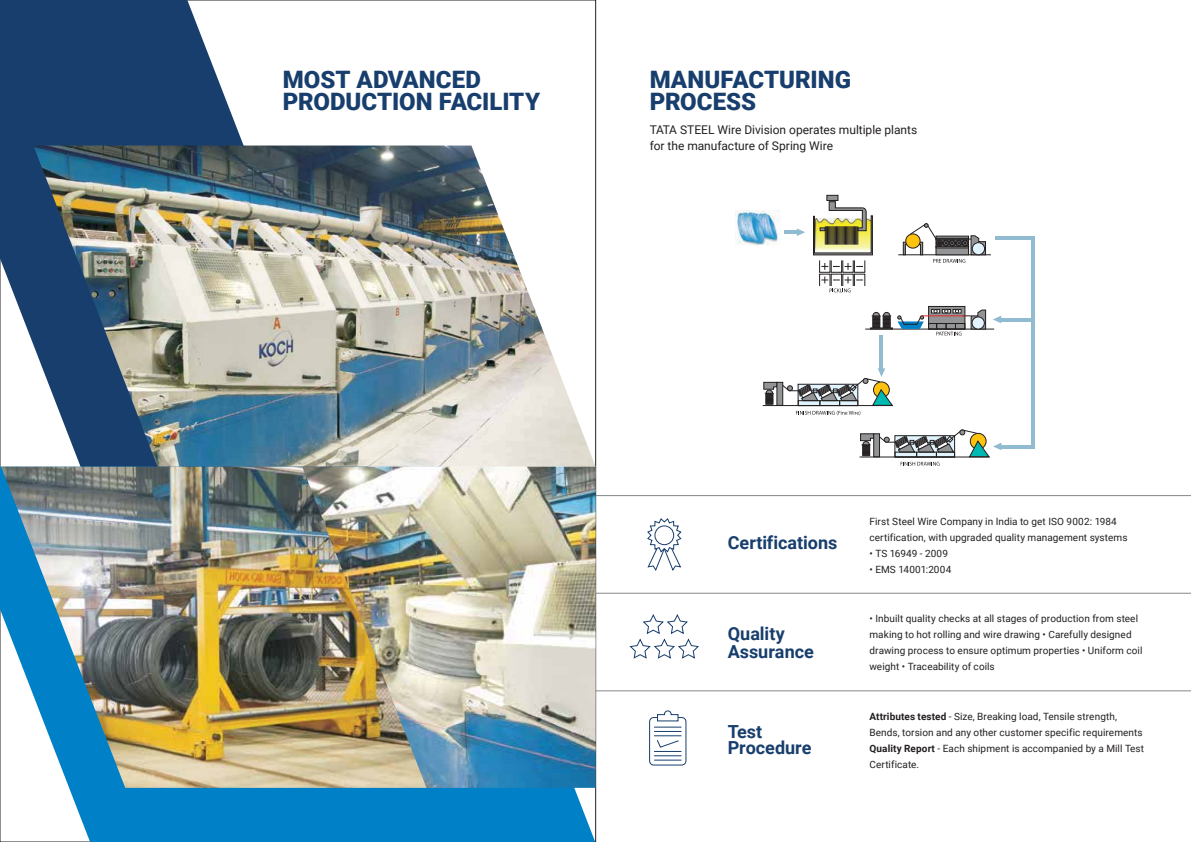
<style>
.page{position:relative;width:1191px;height:842px;background:#fff}
.page>*{position:absolute;margin:0;border:0;box-sizing:border-box;transform-origin:0 0}
.t1{font:900 24px/22px "Roboto";color:#183e6d}
.t2{font:700 18px/18px "Roboto";color:#183e6d}
.t3{font:12px/16px "Roboto";letter-spacing:-.005em;color:#231f20}
.t4{font:10px/16px "Roboto";letter-spacing:.005em;color:#231f20}
.s1{font-weight:700}
</style>
<div class="page">
<svg style="left:0;top:0;width:413px;height:467px;fill:#183e6d"></svg>
<svg style="left:0;top:467px;width:595px;height:375px;background:#2692cd"></svg>
<img style="left:33px;top:146px;width:562px;height:321px">
<img style="left:1px;top:467px;width:301px;height:321px">
<img style="left:302px;top:467px;width:293px;height:321px">
<img style="left:735px;top:210px;width:44px;height:35px">
<hr style="left:784px;top:230px;width:13px;height:4px;background:#90bbd0">
<svg style="left:796px;top:228px;width:9px;height:8px"></svg>
<div style="left:819px;top:274px;width:11px;height:12px;border:1px solid #231f20"></div>
<div style="left:842px;top:274px;width:11px;height:12px;border:1px solid #231f20"></div>
<svg style="left:821px;top:277px;width:42px;height:15px"></svg>
<svg style="left:826px;top:195px;width:12px;height:6px"></svg>
<div style="left:819px;top:260px;width:11px;height:12px;border:1px solid #231f20"></div>
<svg style="left:821px;top:263px;width:42px;height:7px"></svg>
<svg style="left:813px;top:201px;width:59px;height:54px"></svg>
<hr style="left:879px;top:335px;width:4px;height:34px;background:#90bbd0">
<hr style="left:1000px;top:318px;width:34px;height:3px;background:#90bbd0">
<svg style="left:993px;top:316px;width:8px;height:7px"></svg>
<svg style="left:1030px;top:240px;width:4px;height:205px"></svg>
<hr style="left:995px;top:236px;width:39px;height:4px;background:#90bbd0">
<hr style="left:1001px;top:445px;width:33px;height:3px;background:#90bbd0">
<hr style="left:762px;top:405px;width:130px;height:1px;background:#231f20">
<svg style="left:860px;top:434px;width:13px;height:23px"></svg>
<svg style="left:873px;top:434px;width:6px;height:23px"></svg>
<hr style="left:859px;top:457px;width:130px;height:1px;background:#231f20">
<svg style="left:879px;top:430px;width:122px;height:36px"></svg>
<svg style="left:763px;top:368px;width:129px;height:47px"></svg>
<div style="left:928px;top:306px;width:37px;height:23px;background:#888a8c;border:1px solid #231f20"></div>
<div style="left:928px;top:323px;width:8px;height:6px;border:1px solid #231f20"></div>
<hr style="left:865px;top:329px;width:129px;height:1px;background:#231f20">
<hr style="left:921px;top:316px;width:44px;height:1px;background:#e3282a">
<svg style="left:870px;top:312px;width:53px;height:17px"></svg>
<svg style="left:931px;top:309px;width:54px;height:26px"></svg>
<div style="left:972px;top:317px;width:12px;height:12px;background:#e1f4fd;border-radius:50%"></div>
<div style="left:971px;top:317px;width:13px;height:12px;border:1px solid #231f20;border-radius:50%"></div>
<hr style="left:898px;top:255px;width:92px;height:1px;background:#231f20">
<svg style="left:903px;top:223px;width:82px;height:40px"></svg>
<div style="left:972px;top:243px;width:12px;height:12px;background:#e1f4fd;border-radius:50%"></div>
<div style="left:972px;top:242px;width:12px;height:13px;border:1px solid #231f20;border-radius:50%"></div>
<hr style="left:595px;top:495px;width:595px;height:1px;background:#848688">
<hr style="left:595px;top:593px;width:595px;height:1px;background:#848688">
<hr style="left:595px;top:691px;width:595px;height:1px;background:#848688">
<svg style="left:647px;top:518px;width:35px;height:53px"></svg>
<svg style="left:629px;top:614px;width:70px;height:45px"></svg>
<div style="left:649px;top:717px;width:37px;height:48px;border:1px solid #183e6d;border-radius:4px"></div>
<svg style="left:654px;top:710px;width:27px;height:51px"></svg>
<h1 class="t1" style="left:283px;top:68px;width:259px">MOST ADVANCED<br>PRODUCTION FACILITY</h1>
<h1 class="t1" style="left:649px;top:68px;width:203px">MANUFACTURING<br>PROCESS</h1>
<p class="t3" style="left:649px;top:121px;width:269px">TATA STEEL Wire Division operates multiple plants for the manufacture of Spring Wire</p>
<h2 class="t2" style="left:727px;top:533px;width:111px">Certifications</h2>
<p class="t4" style="left:869px;top:513px;width:259px">First Steel Wire Company in India to get ISO 9002: 1984 certification, with upgraded quality management systems</p>
<p class="t4" style="left:869px;top:545px;width:80px">• TS 16949 - 2009</p>
<p class="t4" style="left:869px;top:561px;width:83px">• EMS 14001:2004</p>
<h2 class="t2" style="left:727px;top:623px;width:88px">Quality<br>Assurance</h2>
<p class="t4" style="left:869px;top:610px;width:274px">• Inbuilt quality checks at all stages of production from steel making to hot rolling and wire drawing • Carefully designed drawing process to ensure optimum properties • Uniform coil weight • Traceability of coils</p>
<h2 class="t2" style="left:727px;top:723px;width:85px;line-height:16px">Test<br>Procedure</h2>
<p class="t4" style="left:869px;top:708px;width:276px"><span class="s1">Attributes tested</span> - Size, Breaking load, Tensile strength, Bends, torsion and any other customer specific requirements <span class="s1">Quality Report</span> - Each shipment is accompanied by a Mill Test Certificate.</p>
</div>
